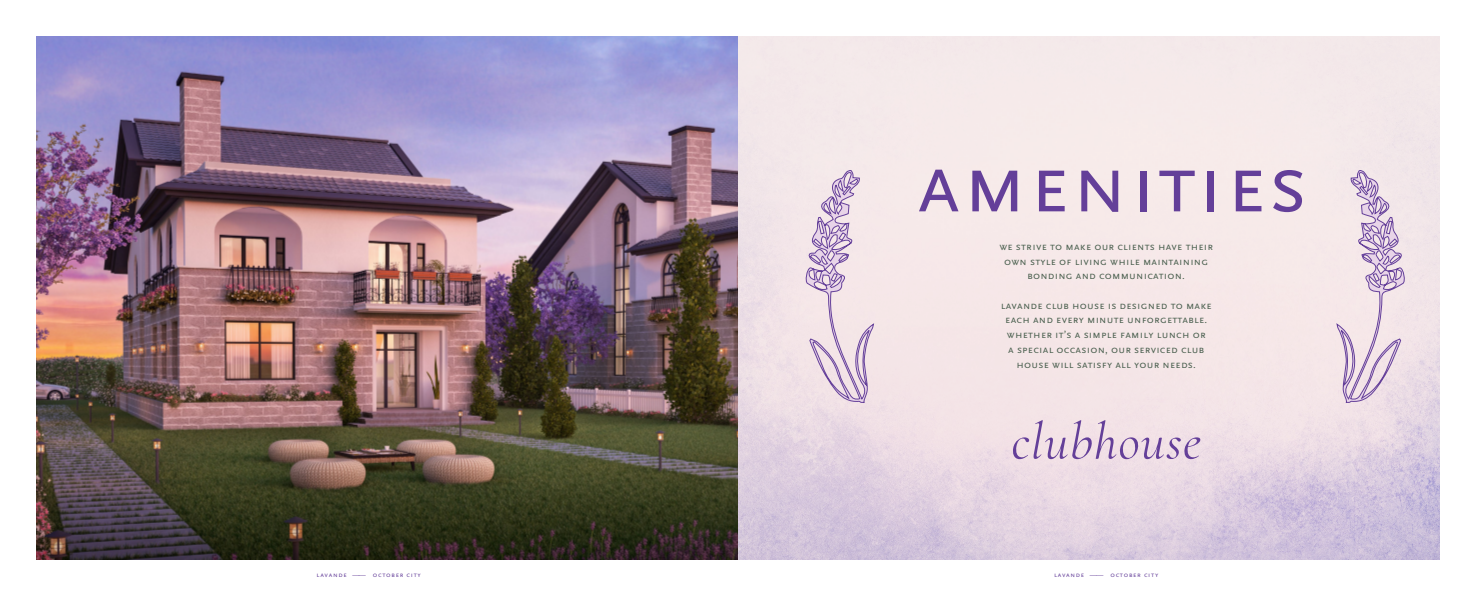
<style>
.page{position:relative;width:1475px;height:596px;background:#fff}
.page>*{position:absolute;margin:0;border:0;box-sizing:border-box;transform-origin:0 0}
.t1{font:85px "Scala Sans Pro";letter-spacing:.02em;color:#643f99}
.t2{font:italic 52.8px "Cormorant Garamond";letter-spacing:.02em;color:#643f99}
.t3{font:10.9px/14.7px "Scala Sans Pro";letter-spacing:.02em;color:#475d4c;text-align:center}
.t4{font:7px "Scala Sans Pro";letter-spacing:.1em;color:#643f99}
</style>
<div class="page">
<img style="left:36px;top:36px;width:702px;height:523px">
<svg style="left:738px;top:36px;width:701px;height:523px;background:#eee0e6"></svg>
<svg style="left:1335px;top:169px;width:70px;height:234px;background:#e0cfde"></svg>
<svg style="left:804px;top:169px;width:70px;height:234px;background:#e1cfde"></svg>
<h1 class="t1" style="left:916px;top:134px;width:392px">amenities</h1>
<p class="t3" style="left:999px;top:239px;width:215px">we strive to make our clients have their own style of living while maintaining bonding and communication.</p>
<p class="t3" style="left:1000px;top:297px;width:212px">lavande club house is designed to make each and every minute unforgettable. whether it’s a simple family lunch or<br>a special occasion, our serviced club house will satisfy all your needs.</p>
<h2 class="t2" style="left:1011px;top:410px;width:191px">clubhouse</h2>
<p class="t4" style="left:316px;top:570px;width:106px">lavande —— october city</p>
<p class="t4" style="left:1053px;top:570px;width:106px">lavande —— october city</p>
</div>
